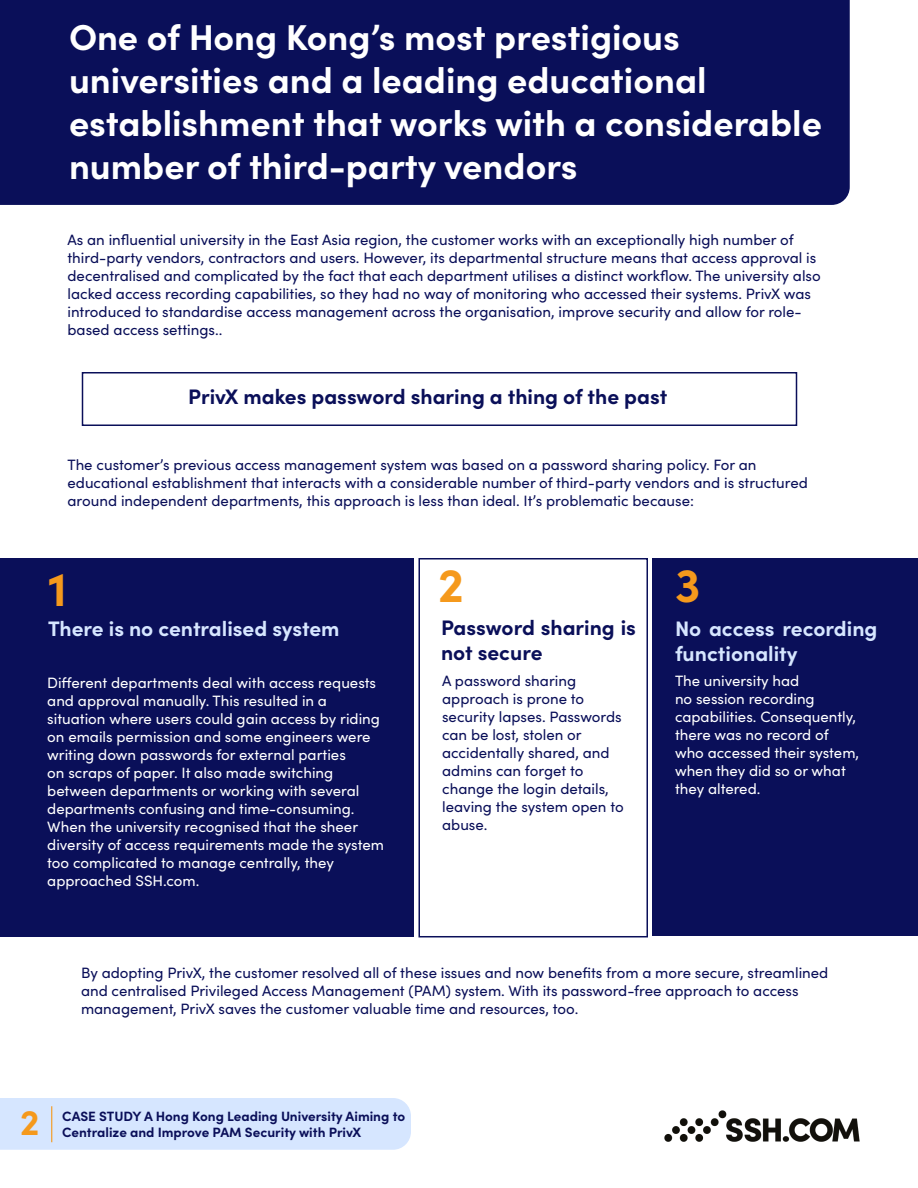
<style>
.page{position:relative;width:918px;height:1188px;background:#fff}
.page>*{position:absolute;margin:0;border:0;box-sizing:border-box;transform-origin:0 0}
.Heading__1{font:700 48px "Sofia Pro";color:#f5991c}
.Heading__1-2{font:700 36px/43.2px "Sofia Pro";color:#fff}
.Heading__1-3{font:700 36px "Sofia Pro";color:#f5991c}
.Heading__1-4{font:700 21px/25.2px "Sofia Pro";color:#0a0f59}
.Heading__1-5{font:700 21px/25.2px "Sofia Pro";color:#d6e6ff}
.Heading__1-6{font:15px/18px "Sofia Pro";color:#0a0f59}
.Heading__1-7{font:15px/18px "Sofia Pro";color:#fff}
.Heading__1-8{font:700 13.5px "Sofia Pro";color:#0a0f59}
</style>
<div class="page">
<div style="left:418px;top:558px;width:230px;height:379px;background:#fff;border:2px solid #0a0f59"></div>
<div style="left:652px;top:558px;width:266px;height:378px;background:#0a0f59"></div>
<div style="left:0;top:558px;width:414px;height:379px;background:#0a0f59"></div>
<div style="left:0;top:1098px;width:411px;height:52px;background:#d6e6ff"></div>
<hr style="left:51px;top:1106px;width:1px;height:36px;background:#f5991c">
<img style="left:664px;top:1110px;width:196px;height:32px">
<div style="left:0;top:0;width:850px;height:205px;background:#0a0f59"></div>
<div style="left:82px;top:372px;width:715px;height:54px;border:2px solid #0a0f59"></div>
<p class="Heading__1-2" style="left:69px;top:12px;width:754px">One of Hong Kong’s most prestigious universities and a leading educational establishment that works with a considerable number of third-party vendors</p>
<p class="Heading__1-6" style="left:68px;top:230px;width:755px">As an influential university in the East Asia region, the customer works with an exceptionally high number of third-party vendors, contractors and users. However, its departmental structure means that access approval is decentralised and complicated by the fact that each department utilises a distinct workflow. The university also lacked access recording capabilities, so they had no way of monitoring who accessed their systems. PrivX was introduced to standardise access management across the organisation, improve security and allow for role&shy;based access settings..</p>
<p class="Heading__1-4" style="left:188px;top:382px;width:481px">PrivX makes password sharing a thing of the past</p>
<p class="Heading__1-6" style="left:68px;top:455px;width:742px">The customer’s previous access management system was based on a password sharing policy. For an educational establishment that interacts with a considerable number of third-party vendors and is structured around independent departments, this approach is less than ideal. It’s problematic because:</p>
<p class="Heading__1" style="left:48px;top:552px;width:20px">1</p>
<p class="Heading__1" style="left:438px;top:548px;width:27px">2</p>
<p class="Heading__1" style="left:675px;top:548px;width:27px">3</p>
<p class="Heading__1-5" style="left:48px;top:615px;width:293px">There is no centralised system</p>
<p class="Heading__1-4" style="left:441px;top:613px;width:196px">Password sharing is not secure</p>
<p class="Heading__1-5" style="left:675px;top:615px;width:204px">No access recording functionality</p>
<p class="Heading__1-7" style="left:47px;top:672px;width:338px">Different departments deal with access requests and approval manually. This resulted in a situation where users could gain access by riding on emails permission and some engineers were writing down passwords for external parties<br>on scraps of paper. It also made switching between departments or working with several departments confusing and time-consuming.<br>When the university recognised that the sheer diversity of access requirements made the system too complicated to manage centrally, they approached SSH.com.</p>
<p class="Heading__1-6" style="left:442px;top:671px;width:183px">A password sharing approach is prone to security lapses. Passwords can be lost, stolen or accidentally shared, and admins can forget to change the login details, leaving the system open to abuse.</p>
<p class="Heading__1-7" style="left:675px;top:671px;width:186px">The university had<br>no session recording capabilities. Consequently, there was no record of who accessed their system, when they did so or what they altered.</p>
<p class="Heading__1-6" style="left:81px;top:963px;width:749px">By adopting PrivX, the customer resolved all of these issues and now benefits from a more secure, streamlined and centralised Privileged Access Management (PAM) system. With its password-free approach to access management, PrivX saves the customer valuable time and resources, too.</p>
<p class="Heading__1-3" style="left:20px;top:1095px;width:21px">2</p>
<p class="Heading__1-8" style="left:62px;top:1106px;width:344px">CASE STUDY A Hong Kong Leading University Aiming to</p>
<p class="Heading__1-8" style="left:62px;top:1122px;width:300px">Centralize and Improve PAM Security with PrivX</p>
</div>
